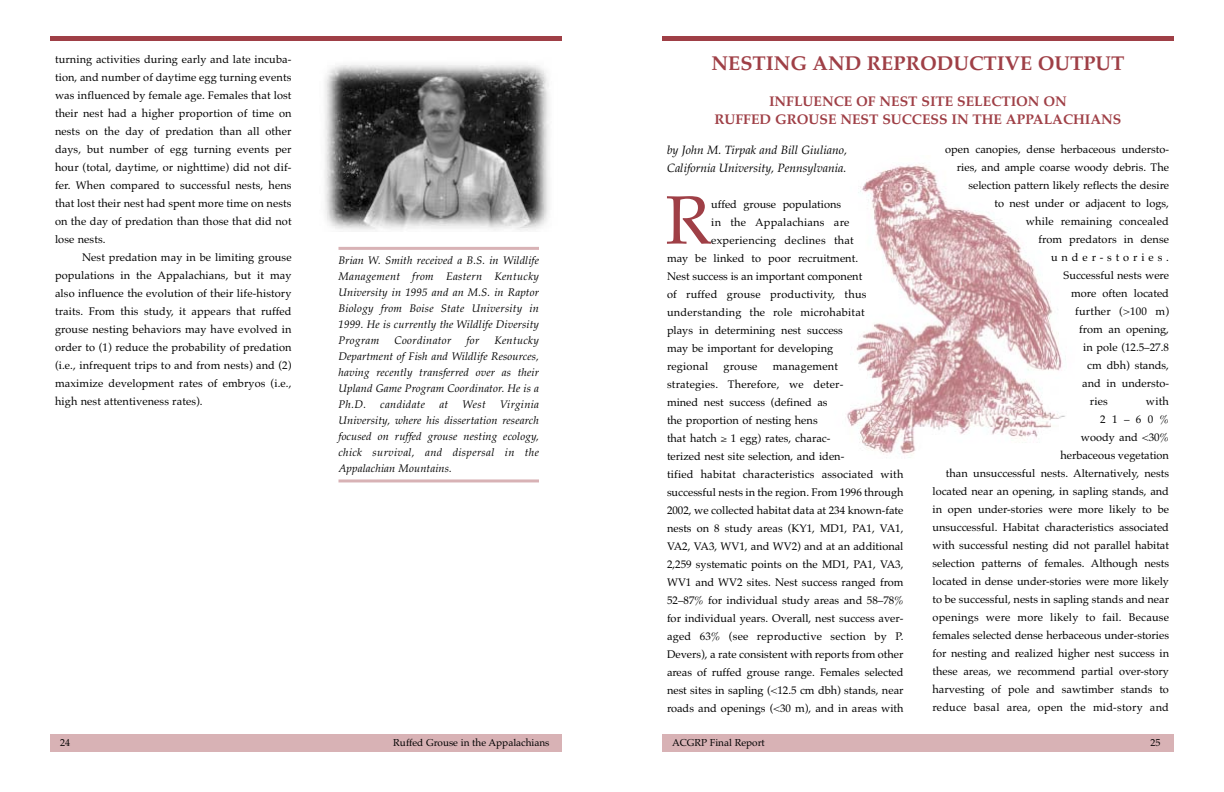
<style>
.page{position:relative;width:1224px;height:792px;background:#fff}
.page>*{position:absolute;margin:0;border:0;box-sizing:border-box;transform-origin:0 0}
.t1{font:68.6px "Palatino";color:#9f3f46}
.t2{font:700 20px "Palatino";color:#9f3f46}
.t3{font:700 14px/18px "Palatino";color:#9f3f46;text-align:center}
.t4{font:italic 12px/18px "Palatino";color:#000}
.t5{font:11px/18px "Palatino";color:#000;text-align:justify}
.t6{font:italic 11px/16px "Palatino";letter-spacing:.01em;color:#000;text-align:justify}
.t7{font:11px "Palatino";letter-spacing:.02em;color:#000}
.t8{font:italic 11px "Palatino";letter-spacing:.03em;color:#000}
.t9{font:11px "Palatino";letter-spacing:.355em;color:#000}
.t10{font:10px "Palatino";color:#000}
</style>
<div class="page">
<div style="left:662px;top:734px;width:512px;height:18px;background:#d8b2b5"></div>
<div style="left:50px;top:734px;width:512px;height:18px;background:#d8b2b5"></div>
<div style="left:50px;top:36px;width:512px;height:5px;background:#9f3f46"></div>
<div style="left:662px;top:36px;width:512px;height:5px;background:#9f3f46"></div>
<hr style="left:338px;top:247px;width:201px;height:3px;background:#d8b2b5">
<hr style="left:338px;top:479px;width:201px;height:3px;background:#d8b2b5">
<img style="left:324px;top:64px;width:226px;height:167px">
<img style="left:847px;top:165px;width:219px;height:293px">
<p class="t5" style="left:55px;top:50px;width:238px">turning activities during early and late incuba&shy;tion, and number of daytime egg turning events was influenced by female age. Females that lost their nest had a higher proportion of time on nests on the day of predation than all other days, but number of egg turning events per hour (total, daytime, or nighttime) did not dif&shy;fer. When compared to successful nests, hens that lost their nest had spent more time on nests on the day of predation than those that did not lose nests.</p>
<p class="t5" style="left:55px;top:248px;width:238px;text-indent:27px">Nest predation may in be limiting grouse populations in the Appalachians, but it may also influence the evolution of their life-history traits. From this study, it appears that ruffed grouse nesting behaviors may have evolved in order to (1) reduce the probability of predation (i.e., infrequent trips to and from nests) and (2) maximize development rates of embryos (i.e., high nest attentiveness rates).</p>
<p class="t6" style="left:338px;top:252px;width:202px">Brian W. Smith received a B.S. in Wildlife Management from Eastern Kentucky University in 1995 and an M.S. in Raptor Biology from Boise State University in 1999. He is currently the Wildlife Diversity Program</p>
<p class="t8" style="left:394px;top:334px;width:59px">Coordinator</p>
<p class="t6" style="left:466px;top:332px;width:14px">for</p>
<p class="t6" style="left:338px;top:332px;width:202px;text-indent:156px">Kentucky Department of Fish and Wildlife Resources, having recently transferred over as their Upland Game Program Coordinator. He is a Ph.D.</p>
<p class="t8" style="left:380px;top:398px;width:47px">candidate</p>
<p class="t6" style="left:439px;top:396px;width:10px">at</p>
<p class="t6" style="left:462px;top:396px;width:25px">West</p>
<p class="t6" style="left:338px;top:396px;width:202px;text-indent:161px">Virginia University, where his dissertation research focused on ruffed grouse nesting ecology, chick survival, and dispersal in the Appalachian Mountains.</p>
<p class="t10" style="left:60px;top:737px;width:11px">24</p>
<p class="t10" style="left:393px;top:737px;width:158px">Ruffed Grouse in the Appalachians</p>
<h2 class="t2" style="left:711px;top:51px;width:415px">NESTING AND REPRODUCTIVE OUTPUT</h2>
<p class="t3" style="left:715px;top:92px;width:409px">INFLUENCE OF NEST SITE SELECTION ON<br>RUFFED GROUSE NEST SUCCESS IN THE APPALACHIANS</p>
<p class="t4" style="left:667px;top:141px;width:182px">by John M. Tirpak and Bill Giuliano,<br>California University, Pennsylvania.</p>
<h1 class="t1" style="left:665px;top:180px;width:47px">R</h1>
<p class="t5" style="left:711px;top:195px;width:131px">uffed grouse populations</p>
<p class="t7" style="left:711px;top:216px;width:140px">in the Appalachians are</p>
<p class="t7" style="left:711px;top:234px;width:144px">experiencing declines that</p>
<p class="t5" style="left:667px;top:249px;width:193px">may be linked to poor recruitment.</p>
<p class="t5" style="left:667px;top:267px;width:197px">Nest success is an important component</p>
<p class="t7" style="left:667px;top:288px;width:201px">of ruffed grouse productivity, thus</p>
<p class="t7" style="left:667px;top:306px;width:199px">understanding the role microhabitat</p>
<p class="t5" style="left:667px;top:321px;width:177px">plays in determining nest success</p>
<p class="t5" style="left:667px;top:339px;width:168px">may be important for developing</p>
<p class="t7" style="left:667px;top:360px;width:43px">regional</p>
<p class="t5" style="left:724px;top:357px;width:35px">grouse</p>
<p class="t5" style="left:667px;top:357px;width:238px;text-align:left;text-indent:106px">management<br>strategies. Therefore, we deter-<br>mined nest success (defined as<br>the proportion of nesting hens<br>that hatch ≥ 1 egg) rates, charac-<br>terized nest site selection, and iden-<br>tified habitat characteristics associated with successful nests in the region. From 1996 through 2002, we collected habitat data at 234 known-fate nests on 8 study areas (KY1, MD1, PA1, VA1, VA2, VA3, WV1, and WV2) and at an additional 2,259 systematic points on the MD1, PA1, VA3, WV1 and WV2 sites. Nest success ranged from 52–87% for individual study areas and 58–78% for individual years. Overall, nest success aver&shy;aged 63% (see reproductive section by P.<br>Devers), a rate consistent with reports from other areas of ruffed grouse range. Females selected nest sites in sapling (&lt;12.5 cm dbh) stands, near roads and openings (&lt;30 m), and in areas with</p>
<p class="t5" style="left:945px;top:140px;width:225px">open canopies, dense herbaceous understo-</p>
<p class="t5" style="left:957px;top:158px;width:214px">ries, and ample coarse woody debris. The</p>
<p class="t5" style="left:968px;top:176px;width:202px">selection pattern likely reflects the desire</p>
<p class="t5" style="left:994px;top:194px;width:176px">to nest under or adjacent to logs,</p>
<p class="t5" style="left:1026px;top:212px;width:144px">while remaining concealed</p>
<p class="t5" style="left:1039px;top:230px;width:132px">from predators in dense</p>
<p class="t9" style="left:1051px;top:251px;width:119px">under-stories.</p>
<p class="t5" style="left:1064px;top:266px;width:107px">Successful nests were</p>
<p class="t5" style="left:1071px;top:284px;width:99px">more often located</p>
<p class="t7" style="left:1075px;top:305px;width:95px">further (&gt;100 m)</p>
<p class="t5" style="left:1079px;top:320px;width:91px">from an opening,</p>
<p class="t5" style="left:1083px;top:338px;width:87px">in pole (12.5–27.8</p>
<p class="t5" style="left:1087px;top:356px;width:83px">cm dbh) stands,</p>
<p class="t5" style="left:1082px;top:374px;width:88px">and in understo-</p>
<p class="t5" style="left:1090px;top:392px;width:20px">ries</p>
<p class="t5" style="left:933px;top:392px;width:238px;text-align:right">with<br>21–60%<br>woody and &lt;30%<br>herbaceous vegetation<br>than unsuccessful nests. Alternatively, nests located near an opening, in sapling stands, and in open under-stories were more likely to be unsuccessful. Habitat characteristics associated with successful nesting did not parallel habitat selection patterns of females. Although nests located in dense under-stories were more likely to be successful, nests in sapling stands and near openings were more likely to fail. Because females selected dense herbaceous under-stories for nesting and realized higher nest success in these areas, we recommend partial over-story harvesting of pole and sawtimber stands to reduce basal area, open the mid-story and</p>
<p class="t10" style="left:672px;top:737px;width:94px">ACGRP Final Report</p>
<p class="t10" style="left:1150px;top:737px;width:11px">25</p>
</div>
